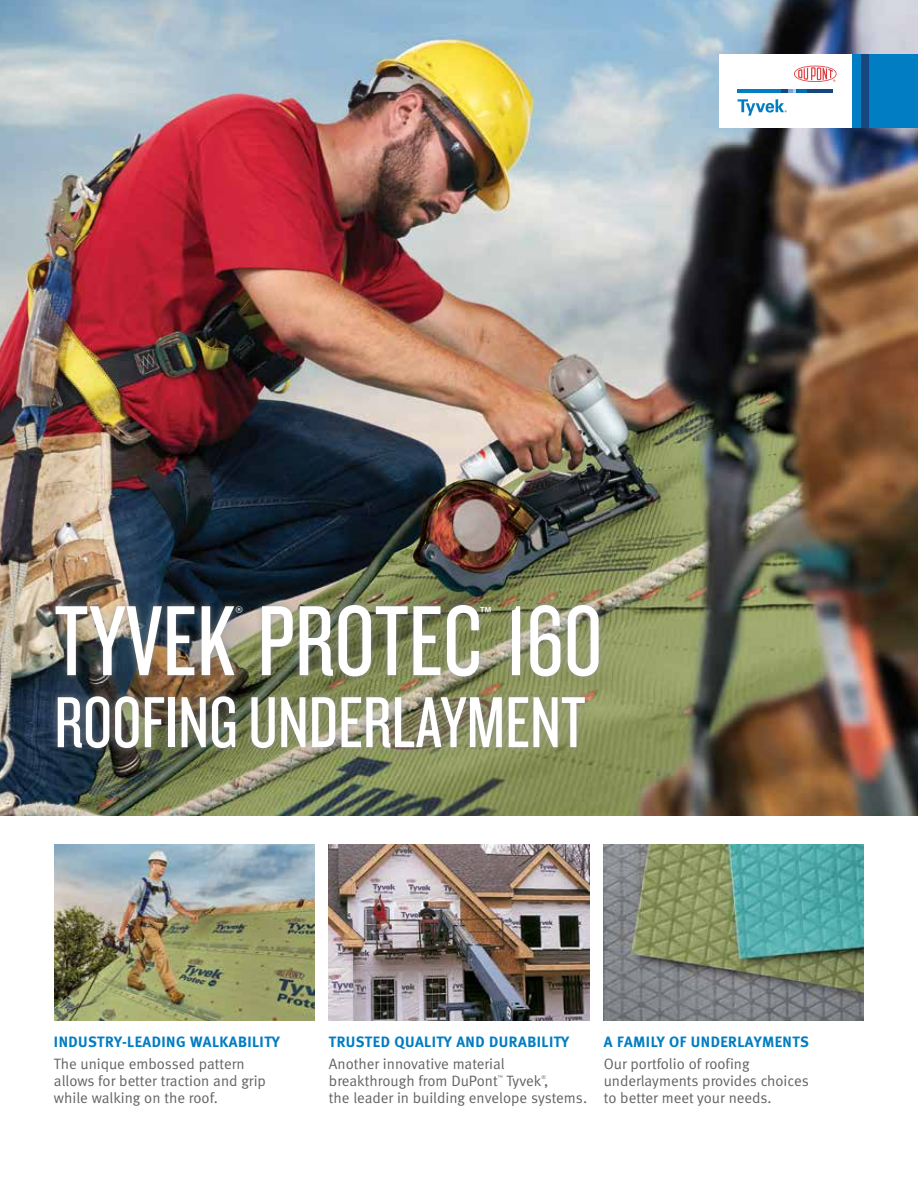
<style>
.page{position:relative;width:918px;height:1188px;background:#fff}
.page>*{position:absolute;margin:0;border:0;box-sizing:border-box;transform-origin:0 0}
.t1{font:103.5px "Knockout 28 Junior Feathrwt";color:#fff}
.t2{font:75px "Knockout 28 Junior Feathrwt";color:#fff}
.t3{font:24.15px "Knockout 28 Junior Feathrwt";color:#fff}
.t4{font:15px/17px "Meta Normal LF";color:#636466}
.t5{font:15px "Meta Bold LF";letter-spacing:.03em;color:#007dc3}
.t6{font:5.25px "Meta Normal LF";color:#636466}
</style>
<div class="page">
<img style="left:0;top:0;width:918px;height:815px">
<img style="left:604px;top:845px;width:260px;height:175px">
<img style="left:54px;top:845px;width:260px;height:175px">
<img style="left:329px;top:845px;width:260px;height:175px">
<div style="left:47px;top:597px;width:560px;height:160px;background:#939598;opacity:.75"></div>
<div style="left:719px;top:54px;width:137px;height:73px;background:#fff"></div>
<svg style="left:794px;top:66px;width:43px;height:16px"></svg>
<hr style="left:738px;top:89px;width:43px;height:4px;background:#007dc3">
<hr style="left:807px;top:89px;width:26px;height:4px;background:#17477e">
<svg style="left:738px;top:99px;width:49px;height:17px"></svg>
<svg style="left:781px;top:89px;width:16px;height:4px"></svg>
<hr style="left:797px;top:89px;width:10px;height:4px;background:#036cb6">
<div style="left:853px;top:54px;width:65px;height:73px;background:#007dc3"></div>
<div style="left:861px;top:54px;width:8px;height:73px;background:#17477e"></div>
<h1 class="t1" style="left:54px;top:577px;width:550px">TYVEK PROTEC 160</h1>
<h3 class="t3" style="left:236px;top:600px;width:9px">®</h3>
<h3 class="t3" style="left:480px;top:600px;width:13px">™</h3>
<h2 class="t2" style="left:54px;top:676px;width:533px">ROOFING UNDERLAYMENT</h2>
<p class="t5" style="left:54px;top:1033px;width:227px">INDUSTRY-LEADING WALKABILITY</p>
<p class="t4" style="left:54px;top:1055px;width:214px">The unique embossed pattern allows for better traction and grip while walking on the roof.</p>
<p class="t5" style="left:329px;top:1033px;width:242px">TRUSTED QUALITY AND DURABILITY</p>
<p class="t4" style="left:329px;top:1055px;width:177px">Another innovative material breakthrough from DuPont</p>
<p class="t6" style="left:498px;top:1074px;width:7px">™</p>
<p class="t4" style="left:506px;top:1072px;width:43px">Tyvek ,</p>
<p class="t6" style="left:541px;top:1074px;width:6px">®</p>
<p class="t4" style="left:329px;top:1089px;width:260px">the leader in building envelope systems.</p>
<p class="t5" style="left:604px;top:1033px;width:206px">A FAMILY OF UNDERLAYMENTS</p>
<p class="t4" style="left:604px;top:1055px;width:206px">Our portfolio of roofing underlayments provides choices to better meet your needs.</p>
</div>
